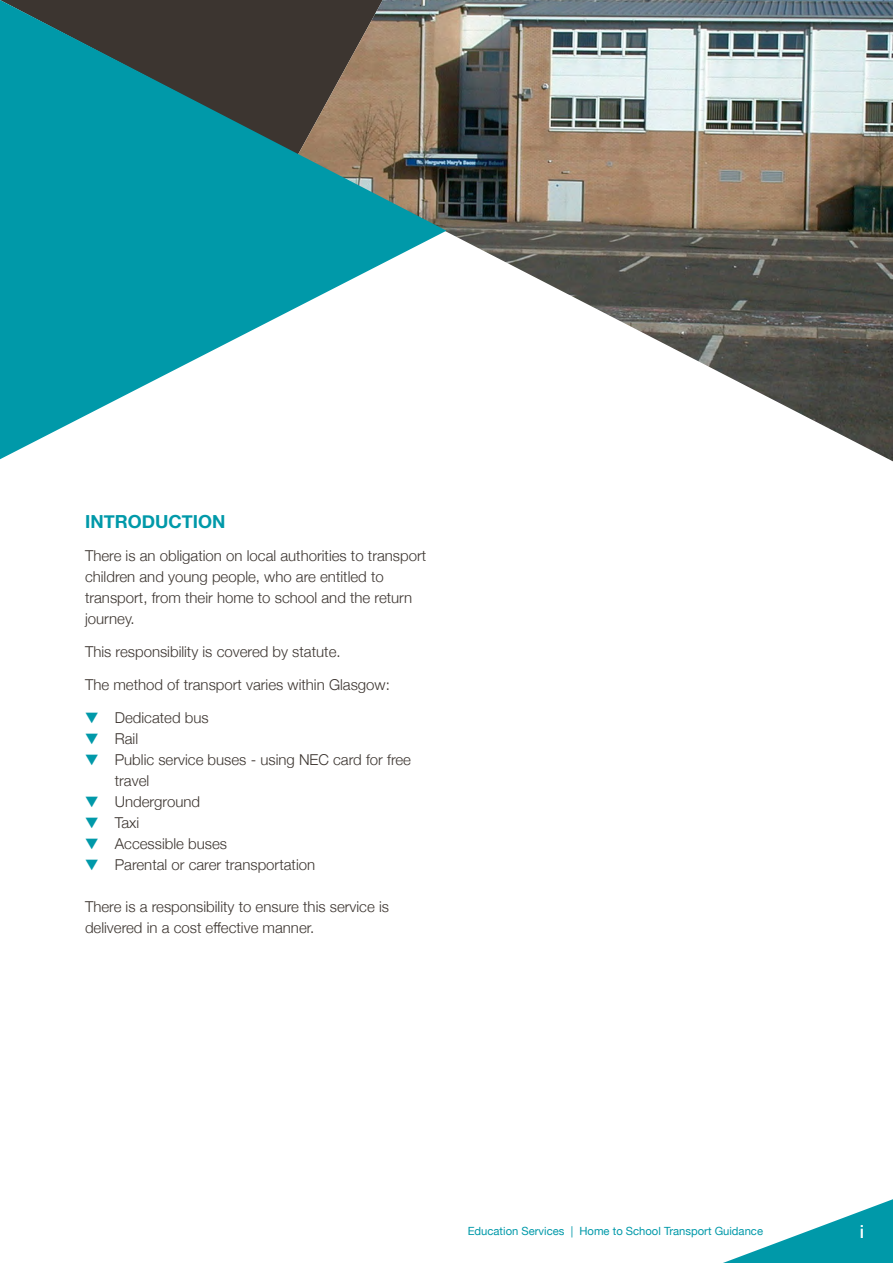
<style>
.page{position:relative;width:893px;height:1263px;background:#fff}
.page>*{position:absolute;margin:0;border:0;box-sizing:border-box;transform-origin:0 0}
.Body_Text{font:700 18px "Helvetica Neue";color:#0099a9}
.Body_Text-2{font:500 18px "Helvetica Neue";color:#fff}
.Body_Text-3{font:300 15px/21px "Helvetica Neue";color:#3c3530}
.Body_Text_Indent_1{font:300 15px/21px "Helvetica Neue";color:#3c3530}
.Body_Text-4{font:11.25px "Helvetica Neue";color:#0099a9}
.s1{color:#0099a9}
</style>
<div class="page">
<img style="left:446px;top:0;width:447px;height:461px">
<svg style="left:0;top:0;width:446px;height:459px"></svg>
<svg style="left:723px;top:1199px;width:170px;height:64px"></svg>
<p class="Body_Text" style="left:85px;top:507px;width:142px">INTRODUCTION</p>
<p class="Body_Text-3" style="left:85px;top:544px;width:343px">There is an obligation on local authorities to transport children and young people, who are entitled to transport, from their home to school and the return journey.</p>
<p class="Body_Text-3" style="left:85px;top:640px;width:257px">This responsibility is covered by statute.</p>
<p class="Body_Text-3" style="left:85px;top:673px;width:306px">The method of transport varies within Glasgow:</p>
<p class="Body_Text_Indent_1" style="left:85px;top:706px;width:125px"><span class="s1">▼</span> Dedicated bus</p>
<p class="Body_Text_Indent_1" style="left:85px;top:727px;width:55px"><span class="s1">▼</span> Rail</p>
<p class="Body_Text_Indent_1" style="left:115px;top:748px;width:298px;text-indent:-30px"><span class="s1">▼</span> Public service buses - using NEC card for free travel</p>
<p class="Body_Text_Indent_1" style="left:85px;top:790px;width:117px"><span class="s1">▼</span> Underground</p>
<p class="Body_Text_Indent_1" style="left:85px;top:811px;width:56px"><span class="s1">▼</span> Taxi</p>
<p class="Body_Text_Indent_1" style="left:85px;top:832px;width:143px"><span class="s1">▼</span> Accessible buses</p>
<p class="Body_Text_Indent_1" style="left:85px;top:853px;width:232px"><span class="s1">▼</span> Parental or carer transportation</p>
<p class="Body_Text-3" style="left:85px;top:895px;width:305px">There is a responsibility to ensure this service is delivered in a cost effective manner.</p>
<p class="Body_Text-4" style="left:468px;top:1223px;width:297px">Education Services | Home to School Transport Guidance</p>
<p class="Body_Text-2" style="left:860px;top:1217px;width:6px">i</p>
</div>
